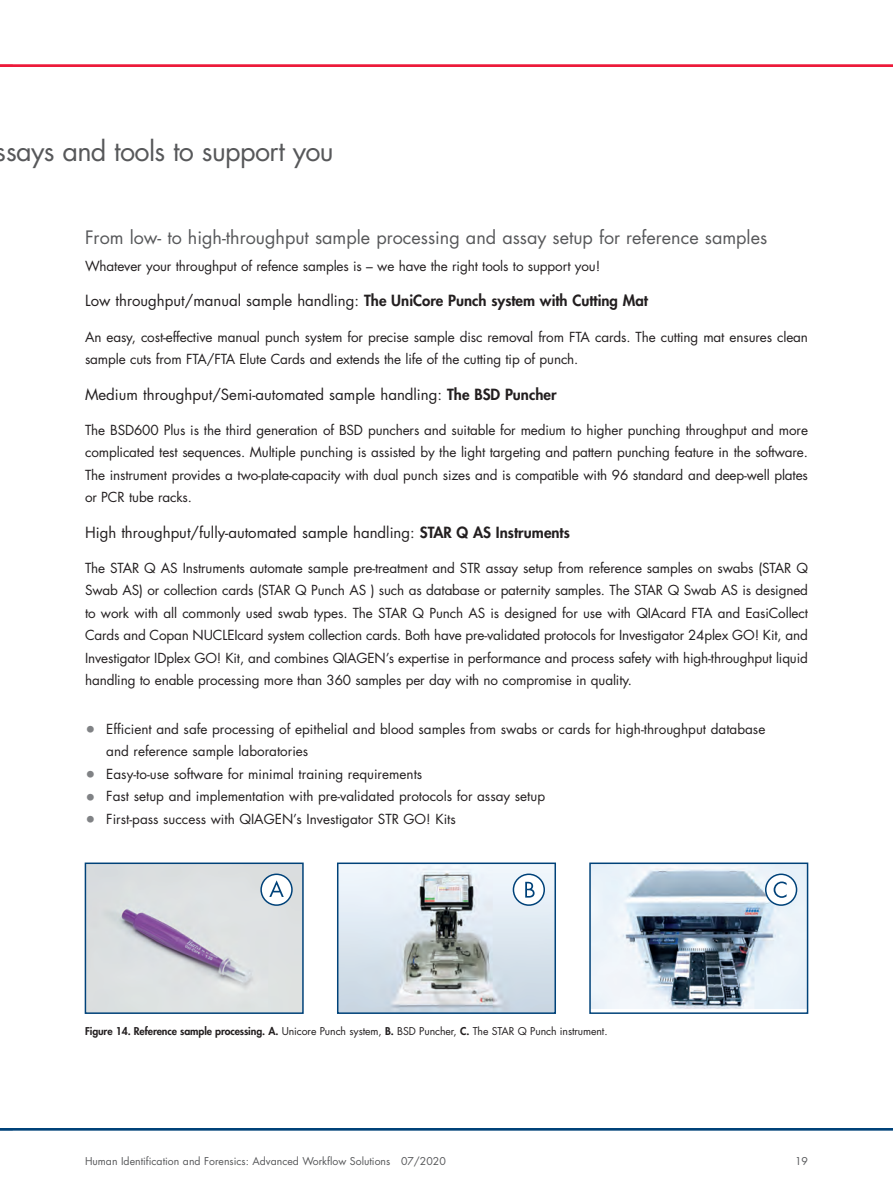
<style>
.page{position:relative;width:893px;height:1191px;background:#fff}
.page>*{position:absolute;margin:0;border:0;box-sizing:border-box;transform-origin:0 0}
.t1{font:27px "Futura Std";letter-spacing:-.025em;color:#57585a}
.Heading_2{font:18px "Futura Std";color:#57585a}
.Heading_3{font:15px "Futura Std";color:#231f20}
.Copy{font:13.5px/22.5px "Futura Std";letter-spacing:-.01em;color:#231f20}
.Figure_Footnote{font:10.5px "Futura Std";letter-spacing:-.01em;color:#231f20}
.Running_Title_Page_N{font:10.5px "Futura Std";color:#57585a}
.s1{font-weight:800}
.s2{font-size:18px;color:#808285}
</style>
<div class="page">
<hr style="left:0;top:65px;width:893px;height:2px;background:#ed1a3a">
<hr style="left:0;top:1128px;width:893px;height:2px;background:#004279">
<img style="left:88px;top:865px;width:213px;height:146px">
<div style="left:85px;top:862px;width:219px;height:152px;border:2px solid #004279"></div>
<img style="left:340px;top:865px;width:213px;height:146px">
<div style="left:337px;top:862px;width:219px;height:152px;border:2px solid #004279"></div>
<img style="left:592px;top:865px;width:213px;height:143px">
<div style="left:589px;top:862px;width:219px;height:152px;border:2px solid #004279"></div>
<div style="left:261px;top:874px;width:31px;height:31px;background:#fff;border-radius:50%"></div>
<div style="left:260px;top:873px;width:33px;height:33px;border:2px solid #004279;border-radius:50%"></div>
<svg style="left:269px;top:880px;width:15px;height:17px"></svg>
<div style="left:513px;top:874px;width:31px;height:31px;background:#fff;border-radius:50%"></div>
<div style="left:513px;top:873px;width:32px;height:33px;border:2px solid #004279;border-radius:50%"></div>
<svg style="left:525px;top:881px;width:10px;height:16px"></svg>
<div style="left:766px;top:874px;width:30px;height:31px;background:#fff;border-radius:50%"></div>
<div style="left:765px;top:873px;width:32px;height:33px;border:2px solid #004279;border-radius:50%"></div>
<svg style="left:774px;top:881px;width:13px;height:17px"></svg>
<h1 class="t1" style="left:-4px;top:133px;width:339px">ssays and tools to support you</h1>
<p class="Heading_2" style="left:85px;top:226px;width:684px">From low- to high-throughput sample processing and assay setup for reference samples</p>
<p class="Copy" style="left:85px;top:255px;width:517px">Whatever your throughput of refence samples is – we have the right tools to support you!</p>
<p class="Heading_3" style="left:85px;top:291px;width:564px">Low throughput/manual sample handling: <span class="s1">The UniCore Punch system with Cutting Mat</span></p>
<p class="Copy" style="left:85px;top:326px;width:724px">An easy, cost-effective manual punch system for precise sample disc removal from FTA cards. The cutting mat ensures clean sample cuts from FTA/FTA Elute Cards and extends the life of the cutting tip of punch.</p>
<p class="Heading_3" style="left:85px;top:384px;width:473px">Medium throughput/Semi-automated sample handling: <span class="s1">The BSD Puncher</span></p>
<p class="Copy" style="left:85px;top:419px;width:724px;text-align:justify">The BSD600 Plus is the third generation of BSD punchers and suitable for medium to higher punching throughput and more complicated test sequences. Multiple punching is assisted by the light targeting and pattern punching feature in the software.<br>The instrument provides a two-plate-capacity with dual punch sizes and is compatible with 96 standard and deep-well plates or PCR tube racks.</p>
<p class="Heading_3" style="left:85px;top:522px;width:486px">High throughput/fully-automated sample handling: <span class="s1">STAR Q AS Instruments</span></p>
<p class="Copy" style="left:85px;top:557px;width:724px;text-align:justify">The STAR Q AS Instruments automate sample pre-treatment and STR assay setup from reference samples on swabs (STAR Q Swab AS) or collection cards (STAR Q Punch AS ) such as database or paternity samples. The STAR Q Swab AS is designed to work with all commonly used swab types. The STAR Q Punch AS is designed for use with QIAcard FTA and EasiCollect Cards and Copan NUCLEIcard system collection cards. Both have pre-validated protocols for Investigator 24plex GO! Kit, and Investigator IDplex GO! Kit, and combines QIAGEN’s expertise in performance and process safety with high-throughput liquid handling to enable processing more than 360 samples per day with no compromise in quality.</p>
<p class="Copy" style="left:106px;top:717px;width:660px;text-indent:-21px"><span class="s2">•</span> Efficient and safe processing of epithelial and blood samples from swabs or cards for high-throughput database and reference sample laboratories</p>
<p class="Copy" style="left:85px;top:762px;width:339px"><span class="s2">•</span> Easy-to-use software for minimal training requirements</p>
<p class="Copy" style="left:85px;top:785px;width:462px"><span class="s2">•</span> Fast setup and implementation with pre-validated protocols for assay setup</p>
<p class="Copy" style="left:85px;top:807px;width:372px"><span class="s2">•</span> First-pass success with QIAGEN’s Investigator STR GO! Kits</p>
<p class="Figure_Footnote" style="left:85px;top:1024px;width:524px"><span class="s1">Figure 14. Reference sample processing. A.</span> Unicore Punch system, <span class="s1">B.</span> BSD Puncher, <span class="s1">C.</span> The STAR Q Punch instrument.</p>
<p class="Running_Title_Page_N" style="left:85px;top:1154px;width:362px">Human Identification and Forensics: Advanced Workflow Solutions 07/2020</p>
<p class="Running_Title_Page_N" style="left:795px;top:1154px;width:14px">19</p>
</div>
